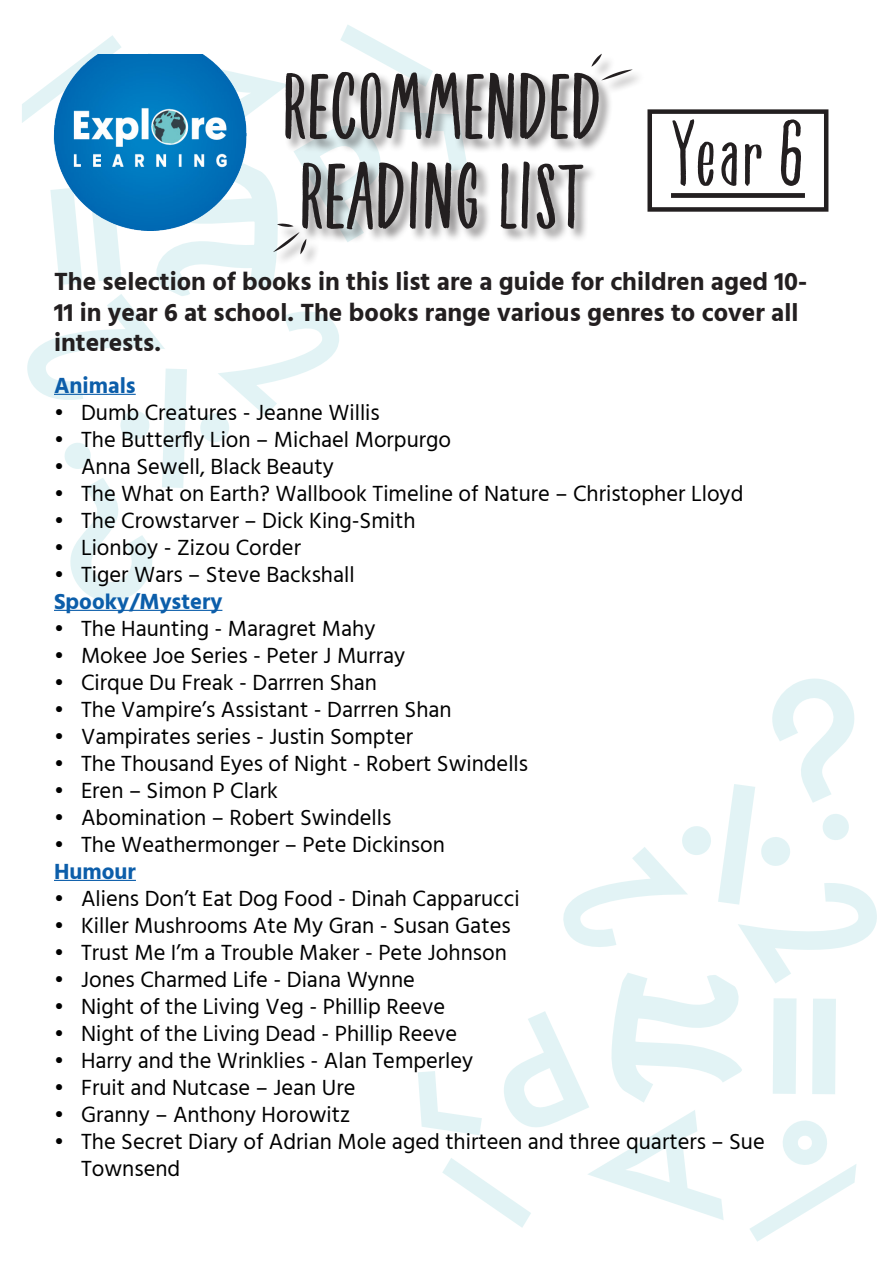
<style>
.page{position:relative;width:893px;height:1263px;background:#fff}
.page>*{position:absolute;margin:0;border:0;box-sizing:border-box;transform-origin:0 0}
.t1{font:97.2px/89.7px "Yard Sale";color:#231f20}
.t2{font:96px "Yard Sale";color:#231f20}
.t3{font:700 25.5px/30.6px "Hind";color:#231f20}
.t4{font:22.5px/27px "Hind";color:#000}
.t5{font:700 22.5px "Hind";color:#0c5eaa}
</style>
<div class="page">
<svg style="left:418px;top:678px;width:459px;height:564px"></svg>
<div style="left:671px;top:193px;width:134px;height:5px;background:#231f20"></div>
<div style="left:647px;top:109px;width:181px;height:103px;border:4px solid #231f20"></div>
<hr style="left:54px;top:610px;width:168px;height:1px;background:#0c5eaa">
<hr style="left:54px;top:880px;width:82px;height:1px;background:#0c5eaa">
<div style="left:274px;top:54px;width:372px;height:214px;background:#231f20;opacity:.51"></div>
<svg style="left:591px;top:54px;width:42px;height:26px"></svg>
<svg style="left:22px;top:25px;width:446px;height:577px"></svg>
<img style="left:54px;top:54px;width:193px;height:177px">
<p class="t1" style="left:281px;top:65px;width:322px">RECOMMENDED<br>READING LIST</p>
<p class="t2" style="left:671px;top:102px;width:135px">Year 6</p>
<p class="t3" style="left:54px;top:266px;width:755px">The selection of books in this list are a guide for children aged 10-<br>11 in year 6 at school. The books range various genres to cover all interests.</p>
<p class="t5" style="left:54px;top:372px;width:83px">Animals</p>
<p class="t4" style="left:54px;top:400px;width:327px">• Dumb Creatures - Jeanne Willis</p>
<p class="t4" style="left:54px;top:427px;width:399px">• The Butterfly Lion – Michael Morpurgo</p>
<p class="t4" style="left:54px;top:454px;width:281px">• Anna Sewell, Black Beauty</p>
<p class="t4" style="left:54px;top:481px;width:691px">• The What on Earth? Wallbook Timeline of Nature – Christopher Lloyd</p>
<p class="t4" style="left:54px;top:508px;width:363px">• The Crowstarver – Dick King-Smith</p>
<p class="t4" style="left:54px;top:535px;width:249px">• Lionboy - Zizou Corder</p>
<p class="t4" style="left:54px;top:562px;width:302px">• Tiger Wars – Steve Backshall</p>
<p class="t5" style="left:54px;top:588px;width:170px">Spooky/Mystery</p>
<p class="t4" style="left:54px;top:616px;width:323px">• The Haunting - Maragret Mahy</p>
<p class="t4" style="left:54px;top:643px;width:353px">• Mokee Joe Series - Peter J Murray</p>
<p class="t4" style="left:54px;top:670px;width:325px">• Cirque Du Freak - Darrren Shan</p>
<p class="t4" style="left:54px;top:697px;width:399px">• The Vampire’s Assistant - Darrren Shan</p>
<p class="t4" style="left:54px;top:724px;width:361px">• Vampirates series - Justin Sompter</p>
<p class="t4" style="left:54px;top:751px;width:476px">• The Thousand Eyes of Night - Robert Swindells</p>
<p class="t4" style="left:54px;top:778px;width:226px">• Eren – Simon P Clark</p>
<p class="t4" style="left:54px;top:805px;width:339px">• Abomination – Robert Swindells</p>
<p class="t4" style="left:54px;top:832px;width:392px">• The Weathermonger – Pete Dickinson</p>
<p class="t5" style="left:54px;top:858px;width:83px">Humour</p>
<p class="t4" style="left:54px;top:886px;width:467px">• Aliens Don’t Eat Dog Food - Dinah Capparucci</p>
<p class="t4" style="left:54px;top:913px;width:458px">• Killer Mushrooms Ate My Gran - Susan Gates</p>
<p class="t4" style="left:54px;top:940px;width:454px">• Trust Me I’m a Trouble Maker - Pete Johnson</p>
<p class="t4" style="left:54px;top:967px;width:362px">• Jones Charmed Life - Diana Wynne</p>
<p class="t4" style="left:54px;top:994px;width:393px">• Night of the Living Veg - Phillip Reeve</p>
<p class="t4" style="left:54px;top:1021px;width:405px">• Night of the Living Dead - Phillip Reeve</p>
<p class="t4" style="left:54px;top:1048px;width:421px">• Harry and the Wrinklies - Alan Temperley</p>
<p class="t4" style="left:54px;top:1075px;width:303px">• Fruit and Nutcase – Jean Ure</p>
<p class="t4" style="left:54px;top:1102px;width:298px">• Granny – Anthony Horowitz</p>
<p class="t4" style="left:81px;top:1129px;width:685px;text-indent:-27px">• The Secret Diary of Adrian Mole aged thirteen and three quarters – Sue<br>Townsend</p>
</div>
